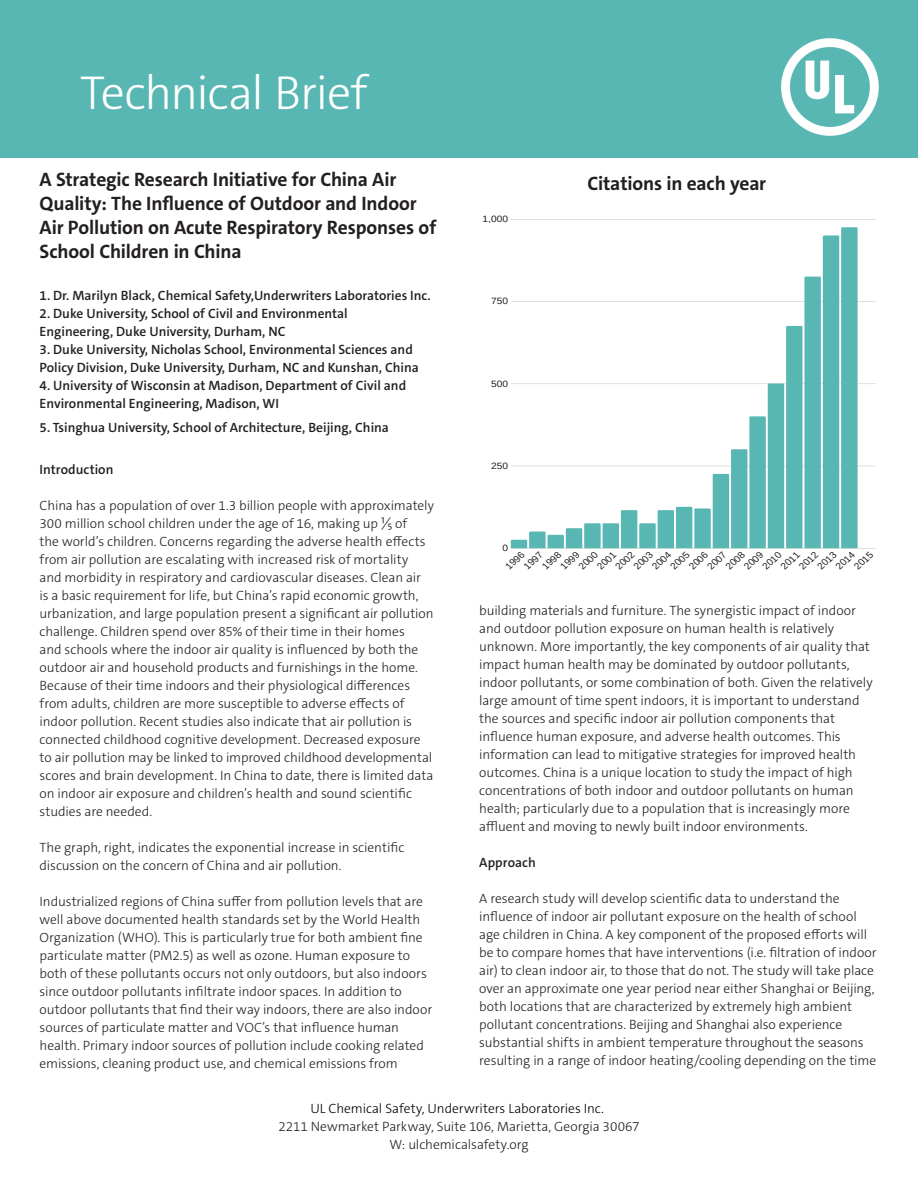
<style>
.page{position:relative;width:918px;height:1188px;background:#fff}
.page>*{position:absolute;margin:0;border:0;box-sizing:border-box;transform-origin:0 0}
.Headline{font:300 48px "The Sans C5";letter-spacing:-.025em;color:#fff}
.Subhead{font:700 19.5px/24px "The Sans C5";letter-spacing:-.01em;color:#231f20}
.Body_Copy{font:300 13.5px/18px "The Sans C5";letter-spacing:-.005em;color:#231f20}
.Body_Copy_Title{font:300 13.5px/18px "The Sans C5";letter-spacing:-.005em;color:#231f20}
.Subhead-2{font:600 13.5px/18px "The Sans C5";color:#231f20}
.Headline-2{font:300 13.5px "The Sans C5";color:#231f20}
.Headline-3{font:300 13.5px "The Sans C5";color:#000}
.Body_Copy_Title-2{font:600 13.5px "The Sans C5";color:#231f20}
.t1{font:9.6px "Arimo";color:#231f20}
.t2{font:9.15px "Arimo";color:#231f20;scale:1.11 1}
</style>
<div class="page">
<div style="left:0;top:1px;width:918px;height:157px;background:#58b7b3"></div>
<img style="left:781px;top:38px;width:97px;height:98px">
<hr style="left:511px;top:548px;width:365px;height:1px;background:#222">
<hr style="left:511px;top:466px;width:365px;height:1px;background:#222">
<hr style="left:511px;top:384px;width:365px;height:1px;background:#222">
<hr style="left:511px;top:301px;width:365px;height:1px;background:#222">
<hr style="left:511px;top:219px;width:365px;height:1px;background:#222">
<svg style="left:511px;top:227px;width:347px;height:321px"></svg>
<p class="Headline" style="left:80px;top:62px;width:289px">Technical Brief</p>
<p class="Subhead" style="left:40px;top:168px;width:398px">A Strategic Research Initiative for China Air Quality: The Influence of Outdoor and Indoor Air Pollution on Acute Respiratory Responses of School Children in China</p>
<p class="Subhead-2" style="left:40px;top:287px;width:393px">1. Dr. Marilyn Black, Chemical Safety,Underwriters Laboratories Inc.</p>
<p class="Subhead-2" style="left:40px;top:305px;width:310px">2. Duke University, School of Civil and Environmental<br>Engineering, Duke University, Durham, NC</p>
<p class="Subhead-2" style="left:40px;top:341px;width:381px">3. Duke University, Nicholas School, Environmental Sciences and<br>Policy Division, Duke University, Durham, NC and Kunshan, China</p>
<p class="Subhead-2" style="left:40px;top:377px;width:368px">4. University of Wisconsin at Madison, Department of Civil and<br>Environmental Engineering, Madison, WI</p>
<p class="Subhead-2" style="left:40px;top:419px;width:351px">5. Tsinghua University, School of Architecture, Beijing, China</p>
<p class="Body_Copy_Title-2" style="left:40px;top:461px;width:75px">Introduction</p>
<p class="Body_Copy" style="left:40px;top:497px;width:396px">China has a population of over 1.3 billion people with approximately 300 million school children under the age of 16, making up ⅕ of<br>the world’s children. Concerns regarding the adverse health effects from air pollution are escalating with increased risk of mortality<br>and morbidity in respiratory and cardiovascular diseases. Clean air<br>is a basic requirement for life, but China’s rapid economic growth, urbanization, and large population present a significant air pollution challenge. Children spend over 85% of their time in their homes<br>and schools where the indoor air quality is influenced by both the outdoor air and household products and furnishings in the home.<br>Because of their time indoors and their physiological differences from adults, children are more susceptible to adverse effects of indoor pollution. Recent studies also indicate that air pollution is connected childhood cognitive development. Decreased exposure to air pollution may be linked to improved childhood developmental scores and brain development. In China to date, there is limited data on indoor air exposure and children’s health and sound scientific studies are needed.</p>
<p class="Body_Copy" style="left:40px;top:839px;width:366px">The graph, right, indicates the exponential increase in scientific discussion on the concern of China and air pollution.</p>
<p class="Body_Copy" style="left:40px;top:893px;width:394px">Industrialized regions of China suffer from pollution levels that are well above documented health standards set by the World Health Organization (WHO). This is particularly true for both ambient fine particulate matter (PM2.5) as well as ozone. Human exposure to both of these pollutants occurs not only outdoors, but also indoors since outdoor pollutants infiltrate indoor spaces. In addition to outdoor pollutants that find their way indoors, there are also indoor sources of particulate matter and VOC’s that influence human health. Primary indoor sources of pollution include cooking related emissions, cleaning product use, and chemical emissions from</p>
<p class="t2" style="left:483px;top:213px;width:24px">1,000</p>
<p class="t2" style="left:491px;top:295px;width:17px">750</p>
<p class="t2" style="left:491px;top:378px;width:17px">500</p>
<p class="t2" style="left:491px;top:460px;width:17px">250</p>
<p class="Subhead" style="left:587px;top:171px;width:180px">Citations in each year</p>
<p class="t2" style="left:502px;top:542px;width:7px">0</p>
<p class="t1" style="left:503px;top:563px;width:23px;rotate:-42deg">1996</p>
<p class="t1" style="left:522px;top:563px;width:23px;rotate:-42deg">1997</p>
<p class="t1" style="left:540px;top:563px;width:23px;rotate:-42deg">1998</p>
<p class="t1" style="left:558px;top:563px;width:23px;rotate:-42deg">1999</p>
<p class="t1" style="left:577px;top:563px;width:23px;rotate:-42deg">2000</p>
<p class="t1" style="left:650px;top:563px;width:23px;rotate:-42deg">2004</p>
<p class="t1" style="left:742px;top:563px;width:23px;rotate:-42deg">2009</p>
<p class="t1" style="left:760px;top:563px;width:23px;rotate:-42deg">2010</p>
<p class="t1" style="left:834px;top:563px;width:23px;rotate:-42deg">2014</p>
<p class="t1" style="left:705px;top:563px;width:23px;rotate:-42deg">2007</p>
<p class="t1" style="left:723px;top:563px;width:23px;rotate:-42deg">2008</p>
<p class="t1" style="left:595px;top:563px;width:23px;rotate:-42deg">2001</p>
<p class="t1" style="left:613px;top:563px;width:23px;rotate:-42deg">2002</p>
<p class="t1" style="left:632px;top:563px;width:23px;rotate:-42deg">2003</p>
<p class="t1" style="left:687px;top:563px;width:23px;rotate:-42deg">2006</p>
<p class="t1" style="left:778px;top:563px;width:23px;rotate:-42deg">2011</p>
<p class="t1" style="left:797px;top:563px;width:23px;rotate:-42deg">2012</p>
<p class="t1" style="left:815px;top:563px;width:23px;rotate:-42deg">2013</p>
<p class="t1" style="left:668px;top:563px;width:23px;rotate:-42deg">2005</p>
<p class="t1" style="left:852px;top:563px;width:23px;rotate:-42deg">2015</p>
<p class="Body_Copy" style="left:479px;top:601px;width:395px">building materials and furniture. The synergistic impact of indoor and outdoor pollution exposure on human health is relatively unknown. More importantly, the key components of air quality that impact human health may be dominated by outdoor pollutants, indoor pollutants, or some combination of both. Given the relatively large amount of time spent indoors, it is important to understand the sources and specific indoor air pollution components that influence human exposure, and adverse health outcomes. This information can lead to mitigative strategies for improved health outcomes. China is a unique location to study the impact of high concentrations of both indoor and outdoor pollutants on human health; particularly due to a population that is increasingly more affluent and moving to newly built indoor environments.</p>
<p class="Body_Copy_Title-2" style="left:479px;top:854px;width:58px">Approach</p>
<p class="Body_Copy_Title" style="left:479px;top:889px;width:399px">A research study will develop scientific data to understand the influence of indoor air pollutant exposure on the health of school age children in China. A key component of the proposed efforts will be to compare homes that have interventions (i.e. filtration of indoor air) to clean indoor air, to those that do not. The study will take place over an approximate one year period near either Shanghai or Beijing, both locations that are characterized by extremely high ambient pollutant concentrations. Beijing and Shanghai also experience substantial shifts in ambient temperature throughout the seasons resulting in a range of indoor heating/cooling depending on the time</p>
<p class="Headline-3" style="left:310px;top:1099px;width:295px">UL Chemical Safety, Underwriters Laboratories Inc.</p>
<p class="Headline-2" style="left:278px;top:1117px;width:363px">2211 Newmarket Parkway, Suite 106, Marietta, Georgia 30067</p>
<p class="Headline-2" style="left:389px;top:1136px;width:141px">W: ulchemicalsafety.org</p>
</div>
